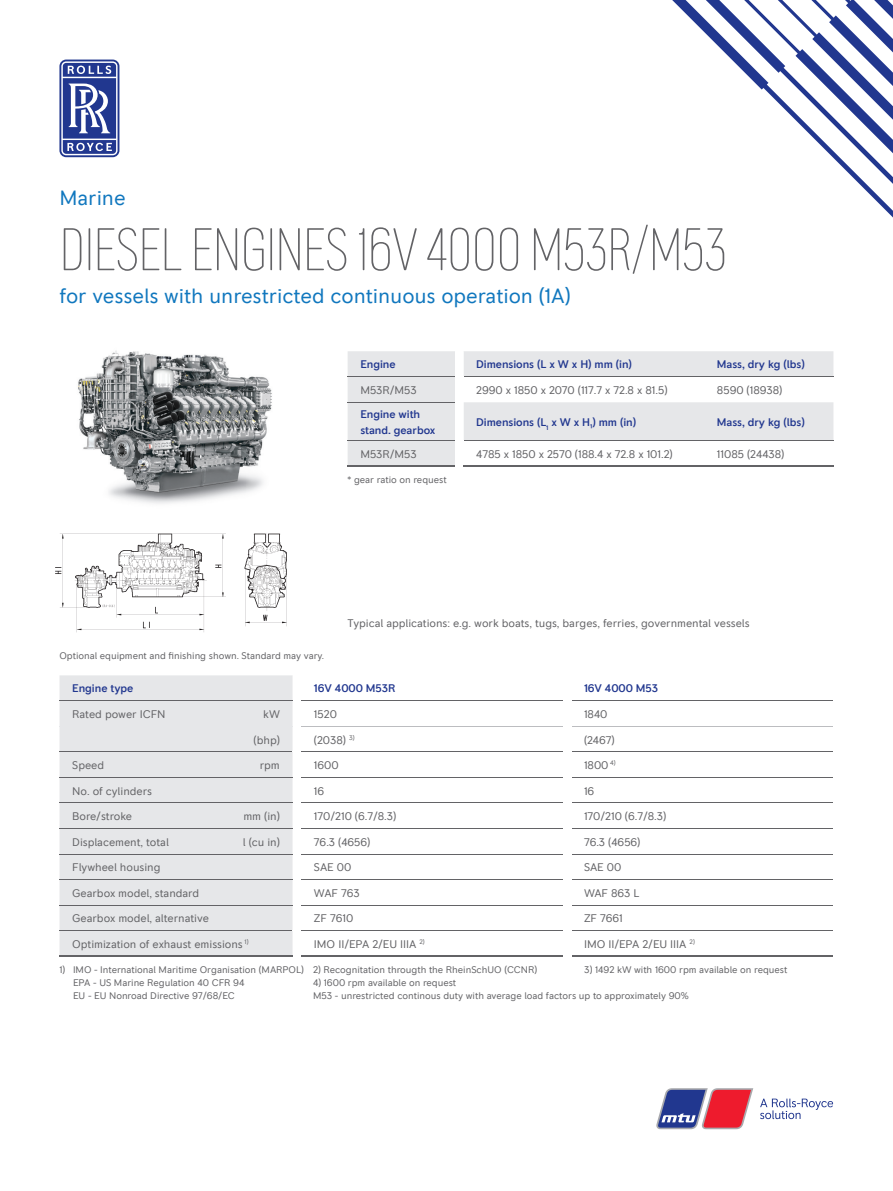
<style>
.page{position:relative;width:893px;height:1191px;background:#fff}
.page>*{position:absolute;margin:0;border:0;box-sizing:border-box;transform-origin:0 0}
.t1{font:200 condensed 60px "RR Pioneer";letter-spacing:-.015em;color:#636366}
.t2{font:21px "RR Pioneer";letter-spacing:-.005em;color:#1077be}
.t3{font:11.25px "RR Pioneer";letter-spacing:-.005em;color:#636366}
.t4{font:500 11.25px/16.2px "RR Pioneer";letter-spacing:-.005em;color:#21378f}
.t5{font:9.75px "RR Pioneer";letter-spacing:-.005em;color:#636366}
</style>
<div class="page">
<svg style="left:672px;top:0;width:221px;height:217px"></svg>
<div style="left:60px;top:675px;width:233px;height:280px;background:#e6e7e9"></div>
<svg style="left:301px;top:854px;width:262px;height:52px"></svg>
<hr style="left:60px;top:751px;width:152px;height:1px;background:#636366">
<hr style="left:212px;top:751px;width:81px;height:1px;background:#636366">
<hr style="left:60px;top:777px;width:152px;height:1px;background:#636366">
<hr style="left:212px;top:777px;width:81px;height:1px;background:#636366">
<hr style="left:60px;top:802px;width:152px;height:1px;background:#636366">
<hr style="left:212px;top:802px;width:81px;height:1px;background:#636366">
<hr style="left:60px;top:930px;width:152px;height:1px;background:#636366">
<hr style="left:212px;top:930px;width:81px;height:1px;background:#636366">
<hr style="left:60px;top:700px;width:152px;height:1px;background:#636366">
<hr style="left:212px;top:700px;width:81px;height:1px;background:#636366">
<hr style="left:301px;top:700px;width:262px;height:1px;background:#636366">
<hr style="left:571px;top:700px;width:262px;height:1px;background:#636366">
<hr style="left:60px;top:726px;width:152px;height:1px;background:#e6e7e9">
<hr style="left:212px;top:726px;width:81px;height:1px;background:#e6e7e9">
<hr style="left:301px;top:777px;width:262px;height:1px;background:#636366">
<hr style="left:571px;top:777px;width:262px;height:1px;background:#636366">
<hr style="left:301px;top:802px;width:262px;height:1px;background:#636366">
<hr style="left:571px;top:802px;width:262px;height:1px;background:#636366">
<hr style="left:301px;top:853px;width:262px;height:1px;background:#636366">
<hr style="left:571px;top:853px;width:262px;height:1px;background:#636366">
<hr style="left:301px;top:879px;width:262px;height:1px;background:#636366">
<hr style="left:571px;top:879px;width:262px;height:1px;background:#636366">
<hr style="left:301px;top:904px;width:262px;height:1px;background:#636366">
<hr style="left:571px;top:904px;width:262px;height:1px;background:#636366">
<hr style="left:301px;top:726px;width:262px;height:1px;background:#bcbdc0">
<hr style="left:571px;top:726px;width:262px;height:1px;background:#bcbdc0">
<hr style="left:60px;top:955px;width:152px;height:1px;background:#636366">
<hr style="left:212px;top:955px;width:81px;height:1px;background:#636366">
<hr style="left:301px;top:955px;width:262px;height:1px;background:#636366">
<hr style="left:571px;top:955px;width:262px;height:1px;background:#636366">
<hr style="left:301px;top:751px;width:262px;height:1px;background:#636366">
<hr style="left:571px;top:751px;width:262px;height:1px;background:#636366">
<hr style="left:60px;top:828px;width:152px;height:1px;background:#636366">
<hr style="left:212px;top:828px;width:81px;height:1px;background:#636366">
<hr style="left:301px;top:828px;width:262px;height:1px;background:#636366">
<hr style="left:571px;top:828px;width:262px;height:1px;background:#636366">
<hr style="left:60px;top:853px;width:152px;height:1px;background:#636366">
<hr style="left:212px;top:853px;width:81px;height:1px;background:#636366">
<hr style="left:60px;top:879px;width:152px;height:1px;background:#636366">
<hr style="left:212px;top:879px;width:81px;height:1px;background:#636366">
<hr style="left:60px;top:904px;width:152px;height:1px;background:#636366">
<hr style="left:212px;top:904px;width:81px;height:1px;background:#636366">
<hr style="left:301px;top:930px;width:262px;height:1px;background:#636366">
<hr style="left:571px;top:930px;width:262px;height:1px;background:#636366">
<svg style="left:59px;top:60px;width:60px;height:97px"></svg>
<svg style="left:760px;top:1098px;width:73px;height:21px"></svg>
<svg style="left:656px;top:1088px;width:97px;height:41px"></svg>
<svg style="left:348px;top:351px;width:485px;height:114px;fill:#e6e7e9"></svg>
<hr style="left:348px;top:440px;width:107px;height:1px;background:#636366">
<hr style="left:463px;top:440px;width:241px;height:1px;background:#636366">
<hr style="left:704px;top:440px;width:129px;height:1px;background:#636366">
<hr style="left:348px;top:376px;width:107px;height:1px;background:#636366">
<hr style="left:463px;top:376px;width:241px;height:1px;background:#636366">
<hr style="left:704px;top:376px;width:129px;height:1px;background:#636366">
<svg style="left:455px;top:351px;width:8px;height:114px"></svg>
<hr style="left:348px;top:402px;width:107px;height:1px;background:#636366">
<hr style="left:348px;top:465px;width:107px;height:2px;background:#636366">
<hr style="left:463px;top:465px;width:241px;height:2px;background:#636366">
<hr style="left:704px;top:465px;width:129px;height:2px;background:#636366">
<img style="left:78px;top:350px;width:194px;height:154px">
<img style="left:55px;top:533px;width:232px;height:100px">
<h2 class="t2" style="left:60px;top:186px;width:68px">Marine</h2>
<h1 class="t1" style="left:60px;top:216px;width:669px">DIESEL ENGINES 16V 4000 M53R/M53</h1>
<h2 class="t2" style="left:60px;top:283px;width:513px">for vessels with unrestricted continuous operation (1A)</h2>
<p class="t4" style="left:360px;top:356px;width:37px">Engine</p>
<p class="t4" style="left:476px;top:356px;width:157px">Dimensions (L x W x H) mm (in)</p>
<p class="t4" style="left:717px;top:356px;width:89px">Mass, dry kg (lbs)</p>
<p class="t3" style="left:360px;top:383px;width:58px">M53R/M53</p>
<p class="t3" style="left:476px;top:383px;width:193px">2990 x 1850 x 2070 (117.7 x 72.8 x 81.5)</p>
<p class="t3" style="left:717px;top:383px;width:67px">8590 (18938)</p>
<p class="t4" style="left:360px;top:406px;width:77px">Engine with stand. gearbox</p>
<p class="t4" style="left:476px;top:414px;width:162px">Dimensions (L<sub>1</sub> x W x H₁) mm (in)</p>
<p class="t4" style="left:717px;top:414px;width:89px">Mass, dry kg (lbs)</p>
<p class="t3" style="left:360px;top:447px;width:58px">M53R/M53</p>
<p class="t3" style="left:476px;top:447px;width:198px">4785 x 1850 x 2570 (188.4 x 72.8 x 101.2)</p>
<p class="t3" style="left:717px;top:447px;width:69px">11085 (24438)</p>
<p class="t5" style="left:348px;top:474px;width:101px">* gear ratio on request</p>
<p class="t5" style="left:60px;top:650px;width:266px">Optional equipment and finishing shown. Standard may vary.</p>
<p class="t3" style="left:348px;top:616px;width:404px">Typical applications: e.g. work boats, tugs, barges, ferries, governmental vessels</p>
<p class="t4" style="left:72px;top:680px;width:63px">Engine type</p>
<p class="t4" style="left:314px;top:680px;width:83px">16V 4000 M53R</p>
<p class="t4" style="left:584px;top:680px;width:76px">16V 4000 M53</p>
<p class="t3" style="left:72px;top:707px;width:95px">Rated power ICFN</p>
<p class="t3" style="left:263px;top:707px;width:18px">kW</p>
<p class="t3" style="left:314px;top:707px;width:24px">1520</p>
<p class="t3" style="left:584px;top:707px;width:25px">1840</p>
<p class="t3" style="left:254px;top:733px;width:28px">(bhp)</p>
<p class="t3" style="left:314px;top:733px;width:42px">(2038) <sup>3)</sup></p>
<p class="t3" style="left:584px;top:733px;width:32px">(2467)</p>
<p class="t3" style="left:72px;top:758px;width:33px">Speed</p>
<p class="t3" style="left:260px;top:758px;width:22px">rpm</p>
<p class="t3" style="left:314px;top:758px;width:26px">1600</p>
<p class="t3" style="left:584px;top:758px;width:33px">1800 <sup>4)</sup></p>
<p class="t3" style="left:72px;top:784px;width:81px">No. of cylinders</p>
<p class="t3" style="left:314px;top:784px;width:12px">16</p>
<p class="t3" style="left:584px;top:784px;width:12px">16</p>
<p class="t3" style="left:72px;top:809px;width:61px">Bore/stroke</p>
<p class="t3" style="left:243px;top:809px;width:38px">mm (in)</p>
<p class="t3" style="left:314px;top:809px;width:84px">170/210 (6.7/8.3)</p>
<p class="t3" style="left:584px;top:809px;width:84px">170/210 (6.7/8.3)</p>
<p class="t3" style="left:72px;top:835px;width:98px">Displacement, total</p>
<p class="t3" style="left:243px;top:835px;width:39px">l (cu in)</p>
<p class="t3" style="left:314px;top:835px;width:58px">76.3 (4656)</p>
<p class="t3" style="left:584px;top:835px;width:58px">76.3 (4656)</p>
<p class="t3" style="left:72px;top:860px;width:90px">Flywheel housing</p>
<p class="t3" style="left:314px;top:860px;width:39px">SAE 00</p>
<p class="t3" style="left:584px;top:860px;width:39px">SAE 00</p>
<p class="t3" style="left:72px;top:886px;width:128px">Gearbox model, standard</p>
<p class="t3" style="left:314px;top:886px;width:47px">WAF 763</p>
<p class="t3" style="left:584px;top:886px;width:57px">WAF 863 L</p>
<p class="t3" style="left:72px;top:911px;width:138px">Gearbox model, alternative</p>
<p class="t3" style="left:314px;top:911px;width:41px">ZF 7610</p>
<p class="t3" style="left:584px;top:911px;width:40px">ZF 7661</p>
<p class="t3" style="left:72px;top:937px;width:178px">Optimization of exhaust emissions <sup>1)</sup></p>
<p class="t3" style="left:314px;top:937px;width:112px">IMO II/EPA 2/EU IIIA <sup>2)</sup></p>
<p class="t3" style="left:584px;top:937px;width:112px">IMO II/EPA 2/EU IIIA <sup>2)</sup></p>
<p class="t5" style="left:60px;top:964px;width:479px">1) IMO - International Maritime Organisation (MARPOL) 2) Recognitation througth the RheinSchUO (CCNR)</p>
<p class="t5" style="left:584px;top:964px;width:205px">3) 1492 kW with 1600 rpm available on request</p>
<p class="t5" style="left:73px;top:977px;width:173px">EPA - US Marine Regulation 40 CFR 94</p>
<p class="t5" style="left:313px;top:977px;width:145px">4) 1600 rpm available on request</p>
<p class="t5" style="left:73px;top:989px;width:163px">EU - EU Nonroad Directive 97/68/EC</p>
<p class="t5" style="left:313px;top:989px;width:377px">M53 - unrestricted continous duty with average load factors up to approximately 90%</p>
</div>
